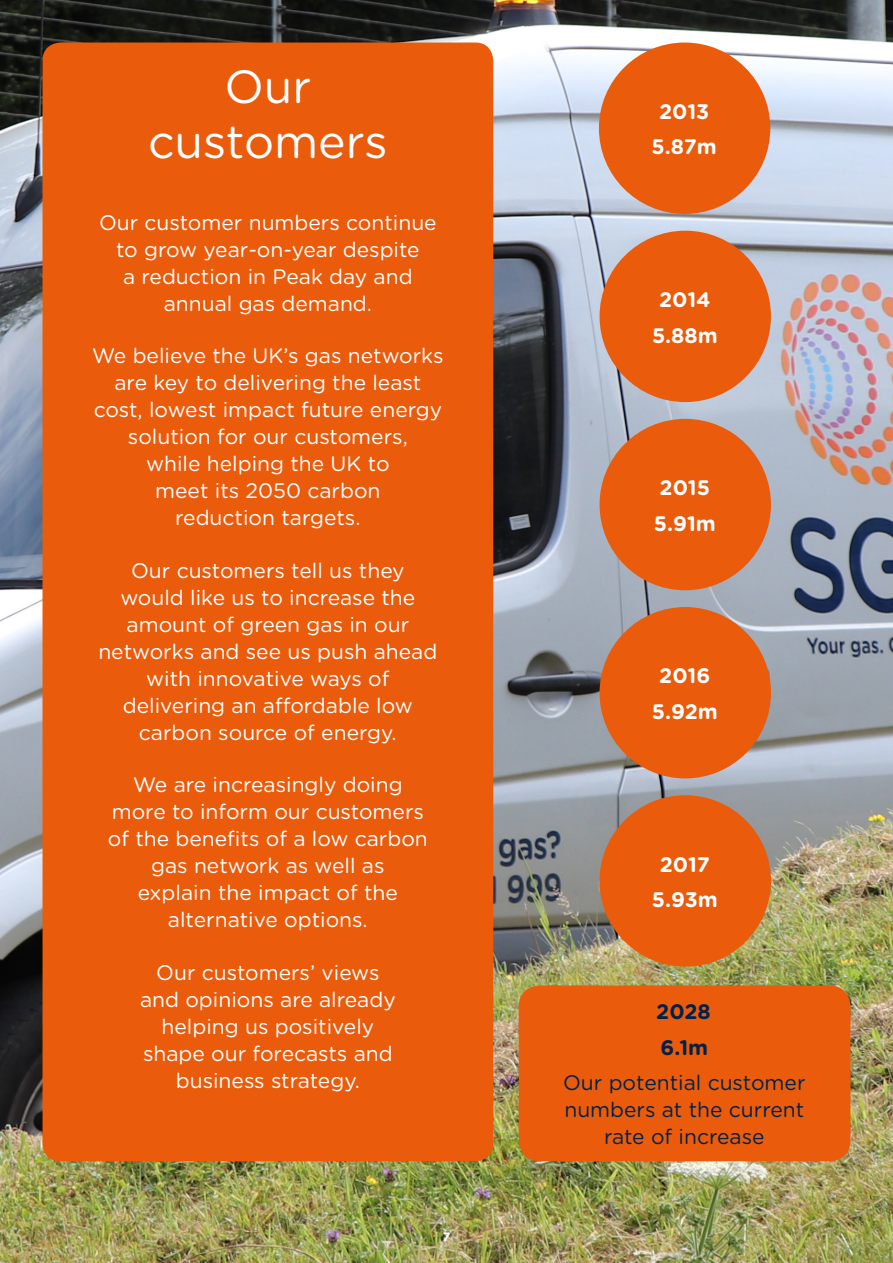
<style>
.page{position:relative;width:893px;height:1263px;background:#fff}
.page>*{position:absolute;margin:0;border:0;box-sizing:border-box;transform-origin:0 0}
.t1{font:46.5px/55.8px "Gotham Rounded";color:#fff;text-align:center}
.t2{font:21px/27px "Gotham Rounded";color:#fff;text-align:center}
.t3{font:21px/27px "Gotham Rounded";color:#002249;text-align:center}
.t4{font:700 21px/35.5px "Gotham Rounded";color:#fff;text-align:center}
.t5{font:700 21px/35.5px "Gotham Rounded";color:#002249}
.t6{font:700 12px "Gotham Rounded";color:#fff}
</style>
<div class="page">
<img style="left:0;top:0;width:893px;height:1263px">
<div style="left:43px;top:43px;width:450px;height:1118px;background:#ea5b0b;border-radius:18px"></div>
<div style="left:599px;top:43px;width:171px;height:171px;background:#ea5b0b;border-radius:50%"></div>
<div style="left:600px;top:231px;width:171px;height:171px;background:#ea5b0b;border-radius:50%"></div>
<div style="left:600px;top:419px;width:171px;height:171px;background:#ea5b0b;border-radius:50%"></div>
<div style="left:600px;top:607px;width:171px;height:171px;background:#ea5b0b;border-radius:50%"></div>
<div style="left:600px;top:795px;width:171px;height:172px;background:#ea5b0b;border-radius:50%"></div>
<div style="left:519px;top:985px;width:331px;height:176px;background:#ea5b0b;border-radius:21px"></div>
<h1 class="t1" style="left:148px;top:56px;width:241px">Our customers</h1>
<p class="t2" style="left:99px;top:208px;width:339px">Our customer numbers continue to grow year-on-year despite<br>a reduction in Peak day and annual gas demand.</p>
<p class="t2" style="left:92px;top:341px;width:353px">We believe the UK’s gas networks are key to delivering the least cost, lowest impact future energy solution for our customers,<br>while helping the UK to<br>meet its 2050 carbon<br>reduction targets.</p>
<p class="t2" style="left:98px;top:556px;width:341px">Our customers tell us they would like us to increase the amount of green gas in our networks and see us push ahead with innovative ways of delivering an affordable low carbon source of energy.</p>
<p class="t2" style="left:108px;top:770px;width:322px">We are increasingly doing more to inform our customers of the benefits of a low carbon gas network as well as<br>explain the impact of the alternative options.</p>
<p class="t2" style="left:140px;top:958px;width:257px">Our customers’ views and opinions are already helping us positively shape our forecasts and business strategy.</p>
<p class="t6" style="left:443px;top:1228px;width:9px">7</p>
<p class="t4" style="left:652px;top:93px;width:67px">2013<br>5.87m</p>
<p class="t4" style="left:652px;top:281px;width:67px">2014<br>5.88m</p>
<p class="t4" style="left:654px;top:469px;width:63px;text-align:left">2015<br>5.91m</p>
<p class="t4" style="left:652px;top:657px;width:67px">2016<br>5.92m</p>
<p class="t4" style="left:652px;top:845px;width:67px">2017<br>5.93m</p>
<p class="t5" style="left:656px;top:993px;width:56px">2028<br>6.1m</p>
<p class="t3" style="left:563px;top:1068px;width:244px">Our potential customer numbers at the current rate of increase</p>
</div>
